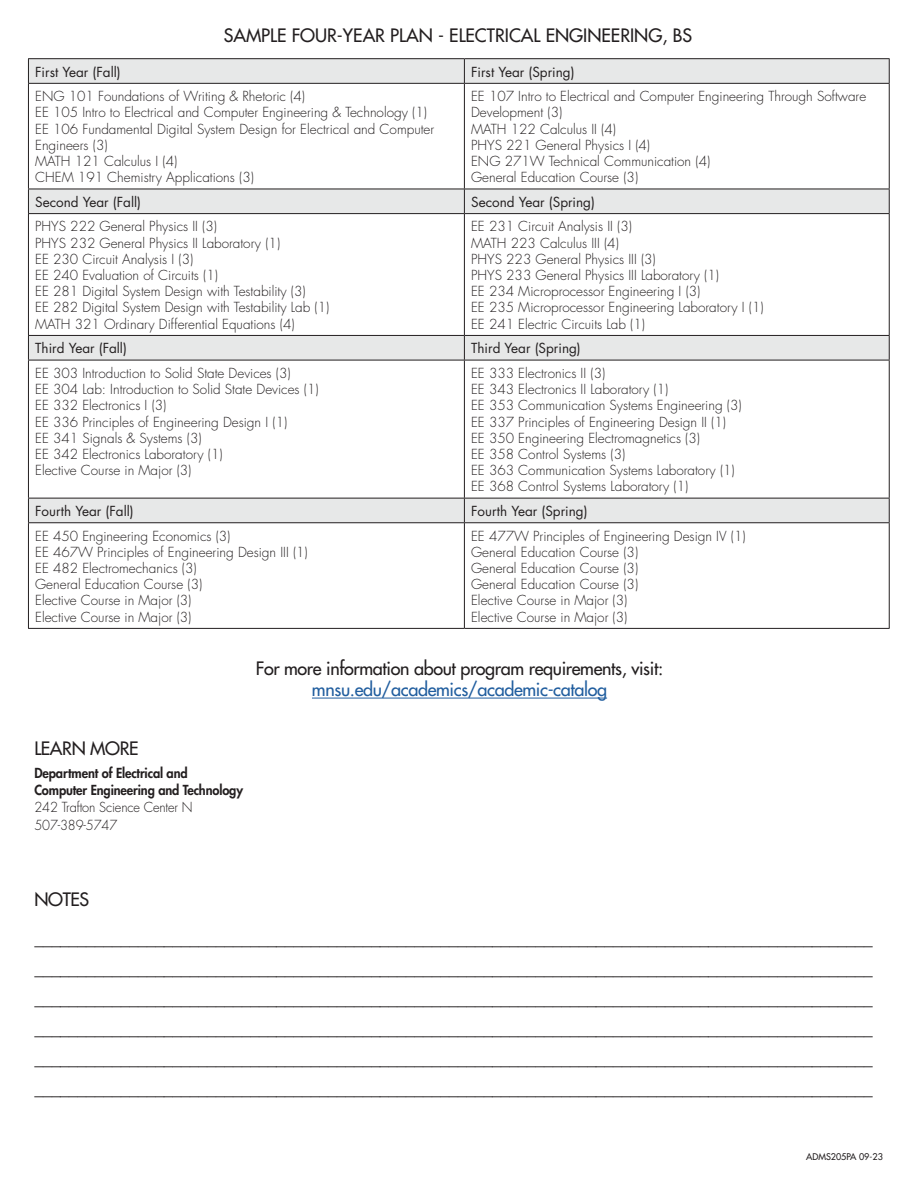
<style>
.page{position:relative;width:918px;height:1188px;background:#fff}
.page>*{position:absolute;margin:0;border:0;box-sizing:border-box;transform-origin:0 0}
.t1{font:500 18px/30px "Futura Std";letter-spacing:-.02em;color:#231f20}
.t2{font:500 18px "Futura Std";color:#231f20}
.t3{font:500 18px "Futura Std";letter-spacing:-.02em;color:#215e9f}
.t4{font:300 13.5px/16.2px "Futura Std";color:#231f20}
.t5{font:13.5px "Futura Std";color:#231f20}
.t6{font:800 13.5px/17.2px "Futura Std";letter-spacing:-.01em;color:#231f20;scale:.95 1}
.t7{font:300 13.5px/17.2px "Futura Std";color:#231f20;scale:.95 1}
.t8{font:500 9px "Futura Std";color:#231f20}
</style>
<div class="page">
<hr style="left:312px;top:698px;width:295px;height:1px;background:#215e9f">
<svg style="left:29px;top:59px;width:860px;height:463px"></svg>
<hr style="left:28px;top:58px;width:436px;height:1px;background:#231f20">
<svg style="left:28px;top:59px;width:1px;height:24px"></svg>
<hr style="left:464px;top:58px;width:426px;height:1px;background:#231f20">
<svg style="left:464px;top:59px;width:1px;height:24px"></svg>
<svg style="left:889px;top:59px;width:1px;height:24px"></svg>
<hr style="left:28px;top:83px;width:436px;height:1px;background:#231f20">
<hr style="left:28px;top:84px;width:1px;height:105px;background:#231f20">
<hr style="left:464px;top:83px;width:426px;height:1px;background:#231f20">
<hr style="left:464px;top:84px;width:1px;height:105px;background:#231f20">
<hr style="left:889px;top:84px;width:1px;height:105px;background:#231f20">
<hr style="left:28px;top:189px;width:436px;height:1px;background:#231f20">
<svg style="left:28px;top:189px;width:1px;height:24px"></svg>
<hr style="left:464px;top:189px;width:426px;height:1px;background:#231f20">
<svg style="left:464px;top:189px;width:1px;height:24px"></svg>
<svg style="left:889px;top:189px;width:1px;height:24px"></svg>
<hr style="left:28px;top:213px;width:436px;height:1px;background:#231f20">
<hr style="left:28px;top:214px;width:1px;height:121px;background:#231f20">
<hr style="left:464px;top:213px;width:426px;height:1px;background:#231f20">
<hr style="left:464px;top:214px;width:1px;height:121px;background:#231f20">
<hr style="left:889px;top:214px;width:1px;height:121px;background:#231f20">
<hr style="left:28px;top:335px;width:436px;height:1px;background:#231f20">
<svg style="left:28px;top:336px;width:1px;height:24px"></svg>
<hr style="left:464px;top:335px;width:426px;height:1px;background:#231f20">
<svg style="left:464px;top:336px;width:1px;height:24px"></svg>
<svg style="left:889px;top:336px;width:1px;height:24px"></svg>
<hr style="left:28px;top:360px;width:436px;height:1px;background:#231f20">
<hr style="left:28px;top:360px;width:1px;height:138px;background:#231f20">
<hr style="left:464px;top:360px;width:426px;height:1px;background:#231f20">
<hr style="left:464px;top:360px;width:1px;height:138px;background:#231f20">
<hr style="left:889px;top:360px;width:1px;height:138px;background:#231f20">
<hr style="left:28px;top:498px;width:436px;height:1px;background:#231f20">
<svg style="left:28px;top:498px;width:1px;height:24px"></svg>
<hr style="left:464px;top:498px;width:426px;height:1px;background:#231f20">
<svg style="left:464px;top:498px;width:1px;height:24px"></svg>
<svg style="left:889px;top:498px;width:1px;height:24px"></svg>
<hr style="left:28px;top:522px;width:436px;height:1px;background:#231f20">
<hr style="left:28px;top:523px;width:1px;height:105px;background:#231f20">
<hr style="left:464px;top:522px;width:426px;height:1px;background:#231f20">
<hr style="left:464px;top:523px;width:1px;height:105px;background:#231f20">
<hr style="left:889px;top:523px;width:1px;height:105px;background:#231f20">
<hr style="left:28px;top:628px;width:436px;height:1px;background:#231f20">
<hr style="left:464px;top:628px;width:426px;height:1px;background:#231f20">
<h1 class="t2" style="left:224px;top:24px;width:470px">SAMPLE FOUR-YEAR PLAN - ELECTRICAL ENGINEERING, BS</h1>
<p class="t5" style="left:35px;top:63px;width:87px">First Year (Fall)</p>
<p class="t5" style="left:471px;top:63px;width:105px">First Year (Spring)</p>
<p class="t4" style="left:35px;top:89px;width:400px">ENG 101 Foundations of Writing &amp; Rhetoric (4)<br>EE 105 Intro to Electrical and Computer Engineering &amp; Technology (1)<br>EE 106 Fundamental Digital System Design for Electrical and Computer Engineers (3)<br>MATH 121 Calculus I (4)<br>CHEM 191 Chemistry Applications (3)</p>
<p class="t4" style="left:471px;top:89px;width:397px">EE 107 Intro to Electrical and Computer Engineering Through Software Development (3)<br>MATH 122 Calculus II (4)<br>PHYS 221 General Physics I (4)<br>ENG 271W Technical Communication (4)<br>General Education Course (3)</p>
<p class="t5" style="left:35px;top:193px;width:107px">Second Year (Fall)</p>
<p class="t5" style="left:471px;top:193px;width:125px">Second Year (Spring)</p>
<p class="t4" style="left:35px;top:219px;width:296px">PHYS 222 General Physics II (3)<br>PHYS 232 General Physics II Laboratory (1)<br>EE 230 Circuit Analysis I (3)<br>EE 240 Evaluation of Circuits (1)<br>EE 281 Digital System Design with Testability (3)<br>EE 282 Digital System Design with Testability Lab (1)<br>MATH 321 Ordinary Differential Equations (4)</p>
<p class="t4" style="left:471px;top:219px;width:294px">EE 231 Circuit Analysis II (3)<br>MATH 223 Calculus III (4)<br>PHYS 223 General Physics III (3)<br>PHYS 233 General Physics III Laboratory (1)<br>EE 234 Microprocessor Engineering I (3)<br>EE 235 Microprocessor Engineering Laboratory I (1)<br>EE 241 Electric Circuits Lab (1)</p>
<p class="t5" style="left:35px;top:340px;width:93px">Third Year (Fall)</p>
<p class="t5" style="left:471px;top:340px;width:111px">Third Year (Spring)</p>
<p class="t4" style="left:35px;top:365px;width:285px">EE 303 Introduction to Solid State Devices (3)<br>EE 304 Lab: Introduction to Solid State Devices (1)<br>EE 332 Electronics I (3)<br>EE 336 Principles of Engineering Design I (1)<br>EE 341 Signals &amp; Systems (3)<br>EE 342 Electronics Laboratory (1)<br>Elective Course in Major (3)</p>
<p class="t4" style="left:471px;top:365px;width:272px">EE 333 Electronics II (3)<br>EE 343 Electronics II Laboratory (1)<br>EE 353 Communication Systems Engineering (3)<br>EE 337 Principles of Engineering Design II (1)<br>EE 350 Engineering Electromagnetics (3)<br>EE 358 Control Systems (3)<br>EE 363 Communication Systems Laboratory (1)<br>EE 368 Control Systems Laboratory (1)</p>
<p class="t5" style="left:35px;top:502px;width:100px">Fourth Year (Fall)</p>
<p class="t5" style="left:471px;top:502px;width:118px">Fourth Year (Spring)</p>
<p class="t4" style="left:35px;top:528px;width:274px">EE 450 Engineering Economics (3)<br>EE 467W Principles of Engineering Design III (1)<br>EE 482 Electromechanics (3)<br>General Education Course (3)<br>Elective Course in Major (3)<br>Elective Course in Major (3)</p>
<p class="t4" style="left:471px;top:528px;width:276px">EE 477W Principles of Engineering Design IV (1)<br>General Education Course (3)<br>General Education Course (3)<br>General Education Course (3)<br>Elective Course in Major (3)<br>Elective Course in Major (3)</p>
<h1 class="t1" style="left:256px;top:654px;width:409px">For more information about program requirements, visit:</h1>
<h1 class="t3" style="left:312px;top:678px;width:297px">mnsu.edu/academics/academic-catalog</h1>
<h1 class="t1" style="left:34px;top:733px;width:106px">LEARN MORE</h1>
<p class="t6" style="left:34px;top:764px;width:221px">Department of Electrical and<br>Computer Engineering and Technology</p>
<p class="t7" style="left:34px;top:799px;width:168px">242 Trafton Science Center N<br>507-389-5747</p>
<h1 class="t1" style="left:34px;top:880px;width:840px;line-height:39px">NOTES _________________________________________________________________________________________________</h1>
<p class="t1" style="left:34px;top:954px;width:840px;text-align:justify">_________________________________________________________________________________________________ _________________________________________________________________________________________________ _________________________________________________________________________________________________ _________________________________________________________________________________________________ _________________________________________________________________________________________________</p>
<p class="t8" style="left:806px;top:1151px;width:78px">ADMS205PA 09-23</p>
</div>
